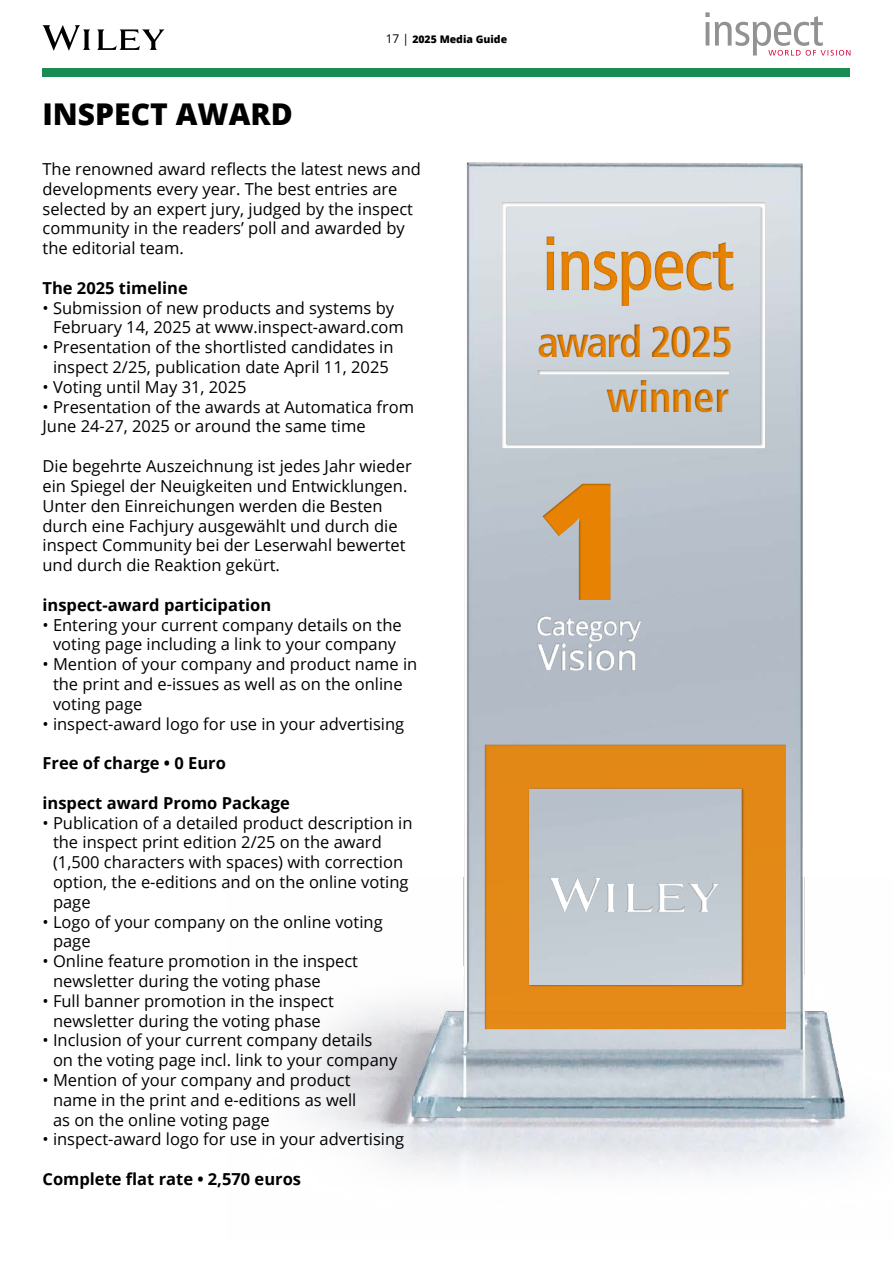
<style>
.page{position:relative;width:893px;height:1263px;background:#fff}
.page>*{position:absolute;margin:0;border:0;box-sizing:border-box;transform-origin:0 0}
.t1{font:800 162.75px "Open Sans";color:#e88202}
.t2{font:700 condensed 43.35px/54.3px "Frutiger LT Std";letter-spacing:-.05em;color:#e88202;text-align:right}
.t3{font:800 30px "Open Sans";color:#000}
.t4{font:16.5px/19.8px "Open Sans";color:#000}
.t5{font:700 16.5px "Open Sans";color:#000}
.t6{font:800 10.5px "Open Sans";color:#000}
.s1{font-weight:400;font-size:12px}
</style>
<div class="page">
<svg style="left:705px;top:12px;width:145px;height:44px"></svg>
<div style="left:43px;top:68px;width:807px;height:9px;background:#198c53"></div>
<svg style="left:43px;top:25px;width:121px;height:26px"></svg>
<img style="left:301px;top:1002px;width:565px;height:171px">
<img style="left:412px;top:162px;width:432px;height:956px">
<svg style="left:536px;top:649px;width:106px;height:22px"></svg>
<div style="left:417px;top:415px;width:445px;height:234px;background:#000;opacity:.4"></div>
<div style="left:484px;top:743px;width:303px;height:287px;background:#000;opacity:.4"></div>
<div style="left:549px;top:877px;width:171px;height:36px;background:#000;opacity:.4"></div>
<div style="left:502px;top:202px;width:265px;height:247px;background:#000;opacity:.3"></div>
<div style="left:532px;top:316px;width:246px;height:108px;background:#000;opacity:.4"></div>
<div style="left:537px;top:368px;width:194px;height:7px;background:#000;opacity:.4"></div>
<h3 class="t3" style="left:43px;top:91px;width:252px">INSPECT AWARD</h3>
<p class="t6" style="left:386px;top:31px;width:123px"><span class="s1">17 |</span> 2025 Media Guide</p>
<p class="t4" style="left:43px;top:159px;width:380px">The renowned award reflects the latest news and developments every year. The best entries are selected by an expert jury, judged by the inspect community in the readers’ poll and awarded by the editorial team.</p>
<p class="t5" style="left:43px;top:276px;width:147px">The 2025 timeline</p>
<p class="t4" style="left:53px;top:297px;width:352px;text-indent:-10px">• Submission of new products and systems by<br>February 14, 2025 at www.inspect-award.com</p>
<p class="t4" style="left:43px;top:337px;width:352px;text-align:center">• Presentation of the shortlisted candidates in inspect 2/25, publication date April 11, 2025</p>
<p class="t4" style="left:43px;top:377px;width:206px">• Voting until May 31, 2025</p>
<p class="t4" style="left:43px;top:396px;width:373px">• Presentation of the awards at Automatica from<br>June 24-27, 2025 or around the same time</p>
<p class="t4" style="left:43px;top:456px;width:371px">Die begehrte Auszeichnung ist jedes Jahr wieder ein Spiegel der Neuigkeiten und Entwicklungen.<br>Unter den Einreichungen werden die Besten durch eine Fachjury ausgewählt und durch die inspect Community bei der Leserwahl bewertet und durch die Reaktion gekürt.</p>
<p class="t5" style="left:43px;top:593px;width:230px">inspect-award participation</p>
<p class="t4" style="left:43px;top:614px;width:361px;text-align:center">• Entering your current company details on the voting page including a link to your company</p>
<p class="t4" style="left:53px;top:654px;width:366px;text-indent:-10px">• Mention of your company and product name in the print and e-issues as well as on the online voting page</p>
<p class="t4" style="left:43px;top:713px;width:363px">• inspect-award logo for use in your advertising</p>
<p class="t5" style="left:43px;top:751px;width:185px">Free of charge • 0 Euro</p>
<p class="t5" style="left:43px;top:791px;width:249px">inspect award Promo Package</p>
<p class="t4" style="left:53px;top:812px;width:361px;text-indent:-10px">• Publication of a detailed product description in the inspect print edition 2/25 on the award (1,500 characters with spaces) with correction option, the e-editions and on the online voting page</p>
<p class="t4" style="left:53px;top:911px;width:331px;text-indent:-10px">• Logo of your company on the online voting page</p>
<p class="t4" style="left:53px;top:951px;width:307px;text-indent:-10px">• Online feature promotion in the inspect newsletter during the voting phase</p>
<p class="t4" style="left:43px;top:990px;width:293px;text-align:center">• Full banner promotion in the inspect newsletter during the voting phase</p>
<p class="t4" style="left:53px;top:1030px;width:346px;text-indent:-10px">• Inclusion of your current company details<br>on the voting page incl. link to your company</p>
<p class="t4" style="left:53px;top:1070px;width:305px;text-indent:-10px">• Mention of your company and product name in the print and e-editions as well as on the online voting page</p>
<p class="t4" style="left:43px;top:1129px;width:363px">• inspect-award logo for use in your advertising</p>
<p class="t5" style="left:43px;top:1167px;width:260px">Complete flat rate • 2,570 euros</p>
<h2 class="t2" style="left:537px;top:315px;width:197px">award 2025 winner</h2>
<h1 class="t1" style="left:536px;top:417px;width:97px">1</h1>
</div>
